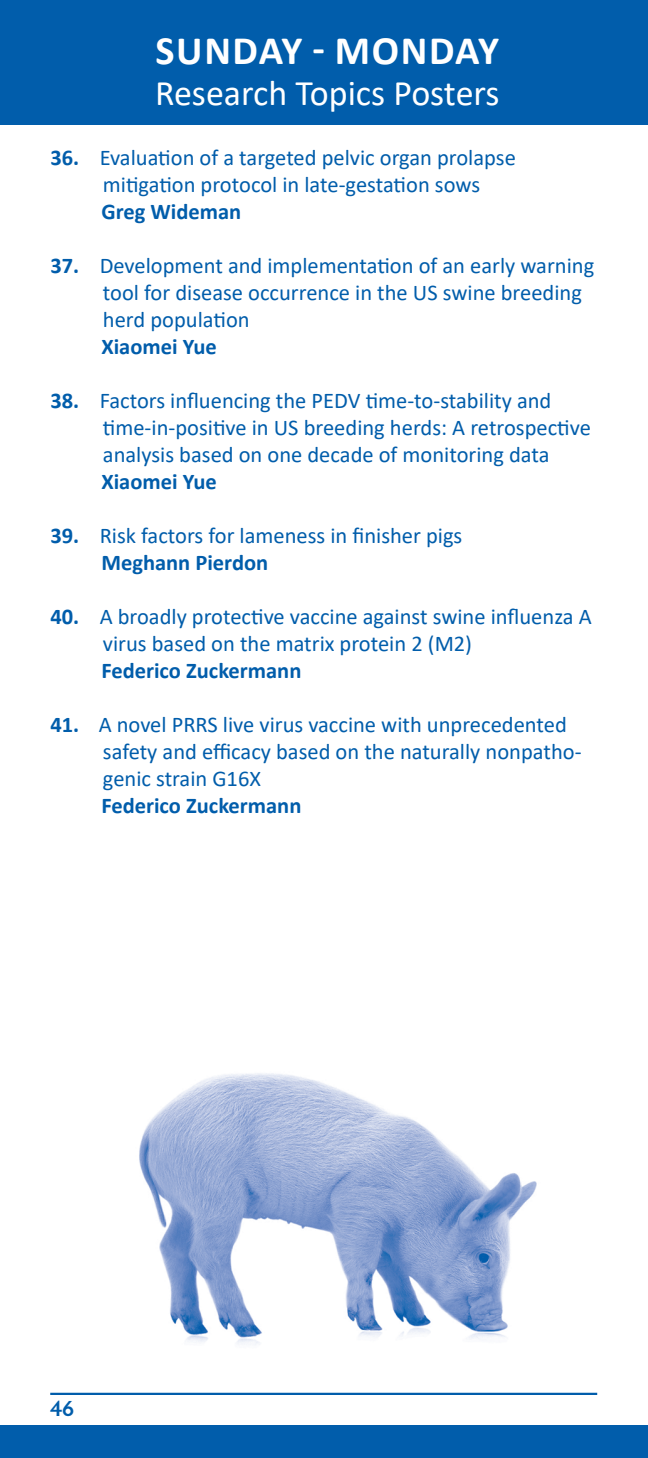
<style>
.page{position:relative;width:648px;height:1458px;background:#fff}
.page>*{position:absolute;margin:0;border:0;box-sizing:border-box;transform-origin:0 0}
.Left_Heading{font:700 40.5px "Calibri";letter-spacing:.04em;color:#fff}
.Left_Heading-2{font:36px "Calibri";color:#fff}
.Schedule_2{font:22.5px/27px "Calibri";color:#015dab}
.Schedule_2-2{font:700 22.5px "Calibri";color:#015dab}
.t1{font:600 22.5px "Hypatia Sans Pro";color:#015dab}
.s1{font-weight:700}
</style>
<div class="page">
<div style="left:0;top:1425px;width:648px;height:33px;background:#015dab"></div>
<div style="left:0;top:0;width:648px;height:125px;background:#015dab"></div>
<hr style="left:50px;top:1393px;width:547px;height:2px;background:#015dab">
<img style="left:139px;top:1073px;width:398px;height:272px">
<p class="Left_Heading" style="left:156px;top:22px;width:345px">SUNDAY - MONDAY</p>
<p class="Left_Heading-2" style="left:155px;top:68px;width:346px">Research Topics Posters</p>
<p class="Schedule_2" style="left:103px;top:144px;width:415px;text-indent:-52px"><span class="s1">36.</span> Evaluation of a targeted pelvic organ prolapse mitigation protocol in late-gestation sows</p>
<p class="Schedule_2-2" style="left:101px;top:196px;width:141px">Greg Wideman</p>
<p class="Schedule_2" style="left:103px;top:252px;width:493px;text-indent:-52px"><span class="s1">37.</span> Development and implementation of an early warning tool for disease occurrence in the US swine breeding herd population</p>
<p class="Schedule_2-2" style="left:101px;top:331px;width:117px">Xiaomei Yue</p>
<p class="Schedule_2" style="left:103px;top:387px;width:489px;text-indent:-52px"><span class="s1">38.</span> Factors influencing the PEDV time-to-stability and time-in-positive in US breeding herds: A retrospective analysis based on one decade of monitoring data</p>
<p class="Schedule_2-2" style="left:101px;top:466px;width:117px">Xiaomei Yue</p>
<p class="Schedule_2" style="left:51px;top:522px;width:413px"><span class="s1">39.</span> Risk factors for lameness in finisher pigs</p>
<p class="Schedule_2-2" style="left:101px;top:547px;width:168px">Meghann Pierdon</p>
<p class="Schedule_2" style="left:103px;top:603px;width:490px;text-indent:-52px"><span class="s1">40.</span> A broadly protective vaccine against swine influenza A virus based on the matrix protein 2 (M2)</p>
<p class="Schedule_2-2" style="left:101px;top:655px;width:202px">Federico Zuckermann</p>
<p class="Schedule_2" style="left:103px;top:711px;width:480px;text-indent:-52px"><span class="s1">41.</span> A novel PRRS live virus vaccine with unprecedented safety and efficacy based on the naturally nonpatho&shy;genic strain G16X</p>
<p class="Schedule_2-2" style="left:101px;top:790px;width:202px">Federico Zuckermann</p>
<p class="t1" style="left:50px;top:1393px;width:26px">46</p>
</div>
